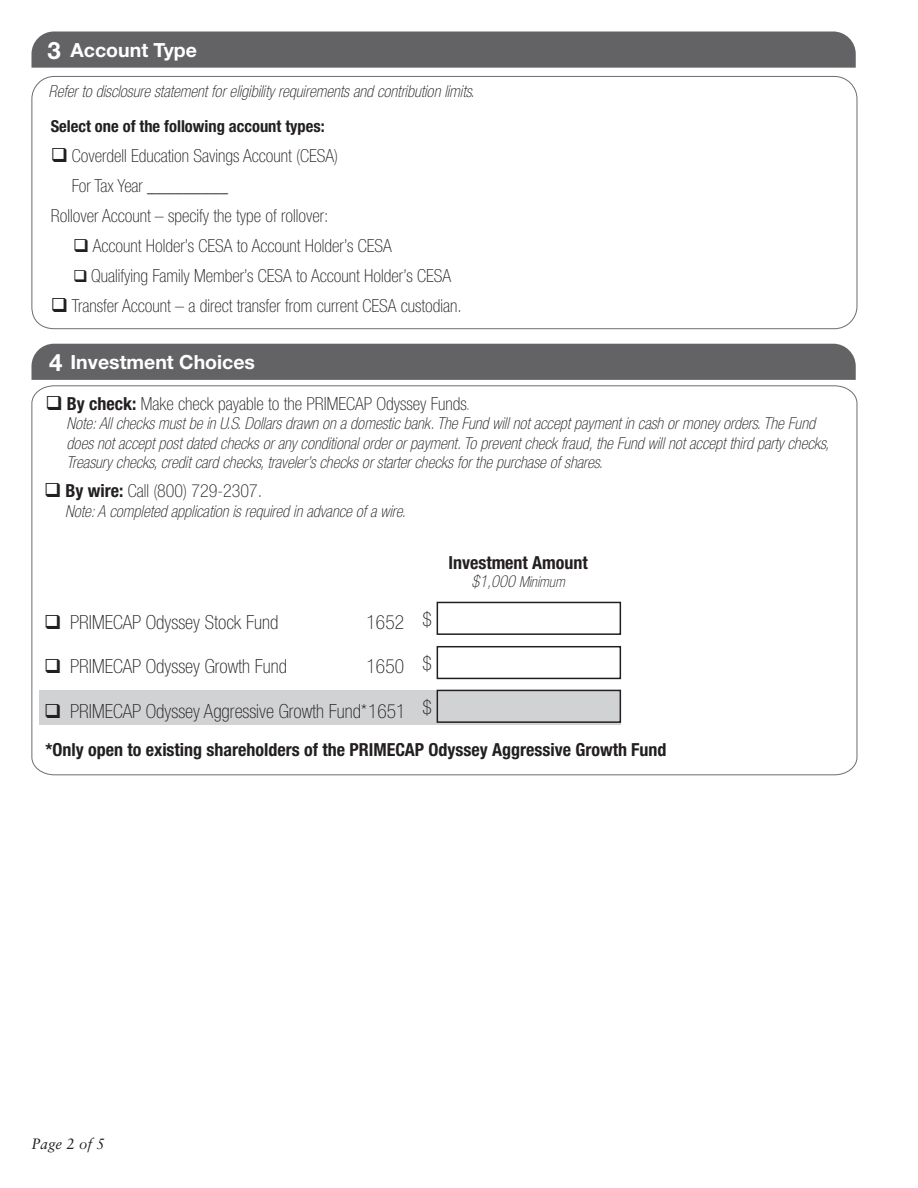
<style>
.page{position:relative;width:918px;height:1188px;background:#fff}
.page>*{position:absolute;margin:0;border:0;box-sizing:border-box;transform-origin:0 0}
.t1{font:700 24px "Helvetica Neue";color:#fff}
.t2{font:100 condensed 19.5px "Helvetica Neue";color:#231f20}
.t3{font:700 19.5px "Helvetica Neue";color:#fff}
.t4{font:100 condensed 18px "Helvetica Neue";color:#231f20}
.t5{font:700 condensed 18px "Helvetica Neue";color:#231f20}
.t6{font:italic 100 condensed 16.5px/19.5px "Helvetica Neue";color:#231f20}
.t7{font:700 condensed 16.5px "Helvetica Neue";color:#231f20}
.t8{font:italic 100 condensed 15px "Helvetica Neue";color:#231f20}
.t9{font:italic 15px "Sabon";color:#231f20}
.s1{font-weight:700}
.s2{color:#6c6d70}
.s3{font-size:16.5px}
</style>
<div class="page">
<div style="left:32px;top:344px;width:824px;height:36px;background:#636366"></div>
<svg style="left:31px;top:385px;width:827px;height:391px"></svg>
<div style="left:32px;top:31px;width:824px;height:37px;background:#636366"></div>
<div style="left:437px;top:602px;width:184px;height:33px;border:2px solid #231f20"></div>
<div style="left:437px;top:646px;width:184px;height:33px;border:2px solid #231f20"></div>
<div style="left:437px;top:690px;width:184px;height:33px;border:2px solid #231f20"></div>
<p class="t1" style="left:48px;top:35px;width:15px">3</p>
<p class="t3" style="left:71px;top:38px;width:128px">Account Type</p>
<p class="t6" style="left:48px;top:81px;width:428px">Refer to disclosure statement for eligibility requirements and contribution limits.</p>
<p class="t7" style="left:51px;top:116px;width:276px">Select one of the following account types:</p>
<p class="t4" style="left:51px;top:146px;width:289px">❑ Coverdell Education Savings Account (CESA)</p>
<p class="t4" style="left:72px;top:176px;width:158px">For Tax Year _________</p>
<p class="t4" style="left:51px;top:206px;width:279px">Rollover Account – specify the type of rollover:</p>
<p class="t4" style="left:73px;top:236px;width:320px">❑ Account Holder’s CESA to Account Holder’s CESA</p>
<p class="t4" style="left:73px;top:266px;width:379px">❑ Qualifying Family Member’s CESA to Account Holder’s CESA</p>
<p class="t4" style="left:51px;top:296px;width:412px">❑ Transfer Account – a direct transfer from current CESA custodian.</p>
<p class="t1" style="left:49px;top:347px;width:15px">4</p>
<p class="t3" style="left:71px;top:350px;width:186px">Investment Choices</p>
<p class="t4" style="left:46px;top:393px;width:426px">❑ <span class="s1">By check:</span> Make check payable to the PRIMECAP Odyssey Funds<span class="s2">.</span></p>
<p class="t6" style="left:67px;top:414px;width:764px">Note: All checks must be in U.S. Dollars drawn on a domestic bank. The Fund will not accept payment in cash or money orders. The Fund does not accept post dated checks or any conditional order or payment. To prevent check fraud, the Fund will not accept third party checks,<br>Treasury checks, credit card checks, traveler’s checks or starter checks for the purchase of shares.</p>
<p class="t4" style="left:44px;top:481px;width:219px">❑ <span class="s1">By wire:</span> Call (800) 729-2307.</p>
<p class="t6" style="left:65px;top:501px;width:342px">Note: A completed application is required in advance of a wire.</p>
<p class="t5" style="left:448px;top:551px;width:141px">Investment Amount</p>
<p class="t8" style="left:471px;top:573px;width:95px"><span class="s3">$1,000</span> Minimum</p>
<p class="t2" style="left:422px;top:608px;width:11px">$</p>
<p class="t2" style="left:422px;top:652px;width:11px">$</p>
<p class="t2" style="left:422px;top:696px;width:11px">$</p>
<p class="t2" style="left:44px;top:612px;width:236px">❑ PRIMECAP Odyssey Stock Fund</p>
<p class="t2" style="left:367px;top:612px;width:39px">1652</p>
<p class="t2" style="left:44px;top:656px;width:244px">❑ PRIMECAP Odyssey Growth Fund</p>
<p class="t2" style="left:367px;top:656px;width:39px">1650</p>
<p class="t2" style="left:44px;top:700px;width:363px">❑ PRIMECAP Odyssey Aggressive Growth Fund*1651</p>
<p class="t5" style="left:46px;top:738px;width:623px">*Only open to existing shareholders of the PRIMECAP Odyssey Aggressive Growth Fund</p>
<p class="t9" style="left:32px;top:1135px;width:75px">Page 2 of 5</p>
</div>
